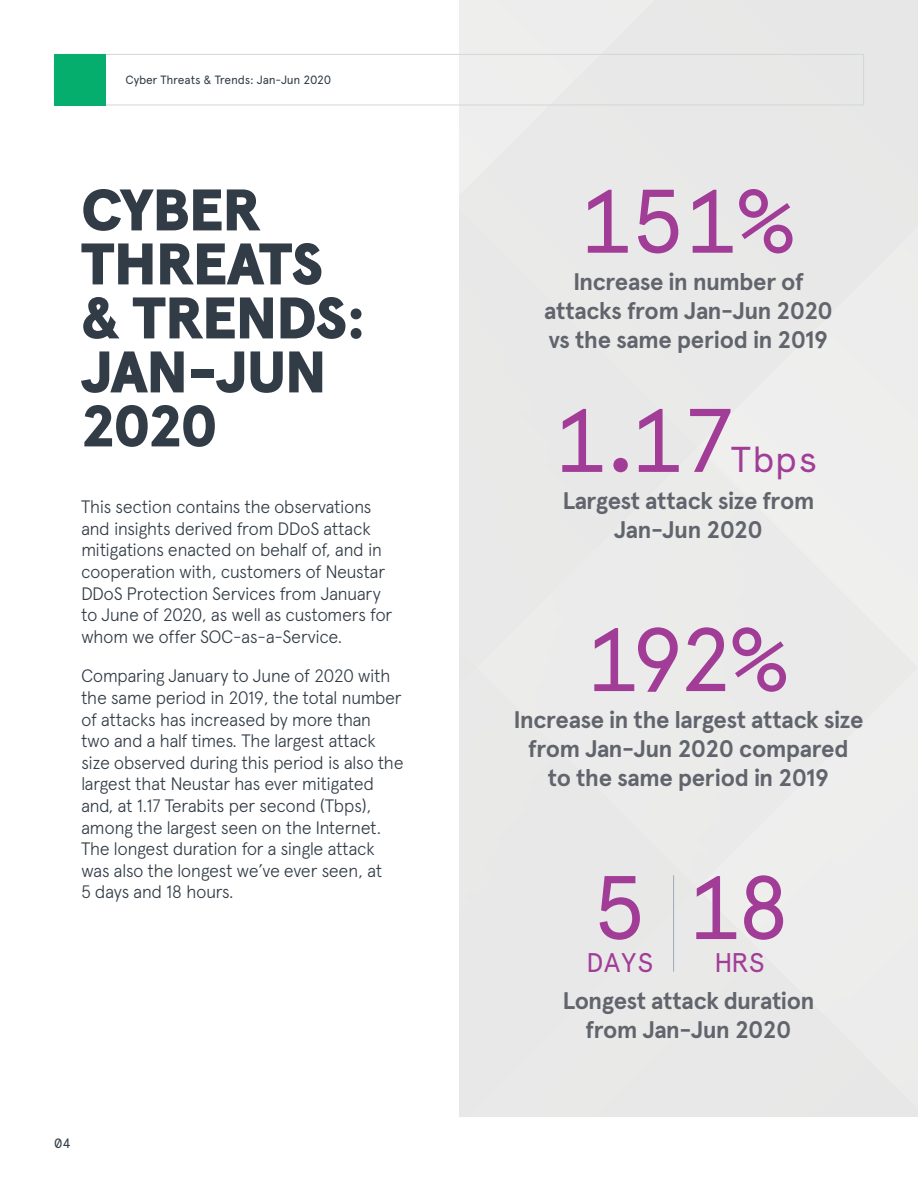
<style>
.page{position:relative;width:918px;height:1188px;background:#fff}
.page>*{position:absolute;margin:0;border:0;box-sizing:border-box;transform-origin:0 0}
.t1{font:90px "Apercu Pro Mono";letter-spacing:-.05em;color:#a13d96}
.t2{font:900 58.5px/54px "Apercu Pro";letter-spacing:-.03em;color:#323c46}
.t3{font:36px "Apercu Pro Mono";color:#a13d96}
.t4{font:27px "Apercu Pro Mono";color:#a13d96}
.t5{font:700 24px/28.8px "Apercu Pro";letter-spacing:-.025em;color:#61646c;text-align:center}
.t6{font:300 18px/21.6px "Apercu Pro";letter-spacing:-.03em;color:#323c46}
.t7{font:13.5px "Apercu Pro Mono";color:#323c46}
.t8{font:12px "Apercu Pro";letter-spacing:-.02em;color:#323c46}
</style>
<div class="page">
<div style="left:459px;top:0;width:459px;height:1117px;background:#e9e9e9"></div>
<hr style="left:673px;top:875px;width:1px;height:97px;background:#9faab2">
<div style="left:54px;top:54px;width:810px;height:51px;border:1px solid #cfd8d7"></div>
<div style="left:54px;top:54px;width:51px;height:51px;background:#06ae6e"></div>
<p class="t8" style="left:126px;top:71px;width:207px">Cyber Threats &amp; Trends: Jan-Jun 2020</p>
<p class="t2" style="left:81px;top:179px;width:287px">CYBER<br>THREATS &amp; TRENDS:</p>
<p class="t2" style="left:81px;top:341px;width:247px">JAN-JUN<br>2020</p>
<p class="t6" style="left:81px;top:494px;width:313px">This section contains the observations and insights derived from DDoS attack mitigations enacted on behalf of, and in cooperation with, customers of Neustar DDoS Protection Services from January to June of 2020, as well as customers for whom we offer SOC-as-a-Service.</p>
<p class="t6" style="left:81px;top:664px;width:324px">Comparing January to June of 2020 with the same period in 2019, the total number of attacks has increased by more than two and a half times. The largest attack size observed during this period is also the largest that Neustar has ever mitigated and, at 1.17 Terabits per second (Tbps), among the largest seen on the Internet.<br>The longest duration for a single attack was also the longest we’ve ever seen, at<br>5 days and 18 hours.</p>
<p class="t7" style="left:54px;top:1133px;width:18px">04</p>
<p class="t1" style="left:577px;top:154px;width:218px">151%</p>
<p class="t5" style="left:544px;top:266px;width:290px">Increase in number of attacks from Jan-Jun 2020 vs the same period in 2019</p>
<p class="t1" style="left:552px;top:373px;width:186px">1.17</p>
<p class="t3" style="left:730px;top:432px;width:91px">Tbps</p>
<p class="t5" style="left:562px;top:485px;width:254px">Largest attack size from<br>Jan-Jun 2020</p>
<p class="t1" style="left:584px;top:592px;width:205px">192%</p>
<p class="t5" style="left:514px;top:704px;width:351px">Increase in the largest attack size from Jan-Jun 2020 compared to the same period in 2019</p>
<p class="t1" style="left:591px;top:840px;width:202px">5 18</p>
<p class="t4" style="left:587px;top:942px;width:68px">DAYS</p>
<p class="t4" style="left:715px;top:942px;width:52px">HRS</p>
<p class="t5" style="left:562px;top:984px;width:254px">Longest attack duration from Jan-Jun 2020</p>
</div>
